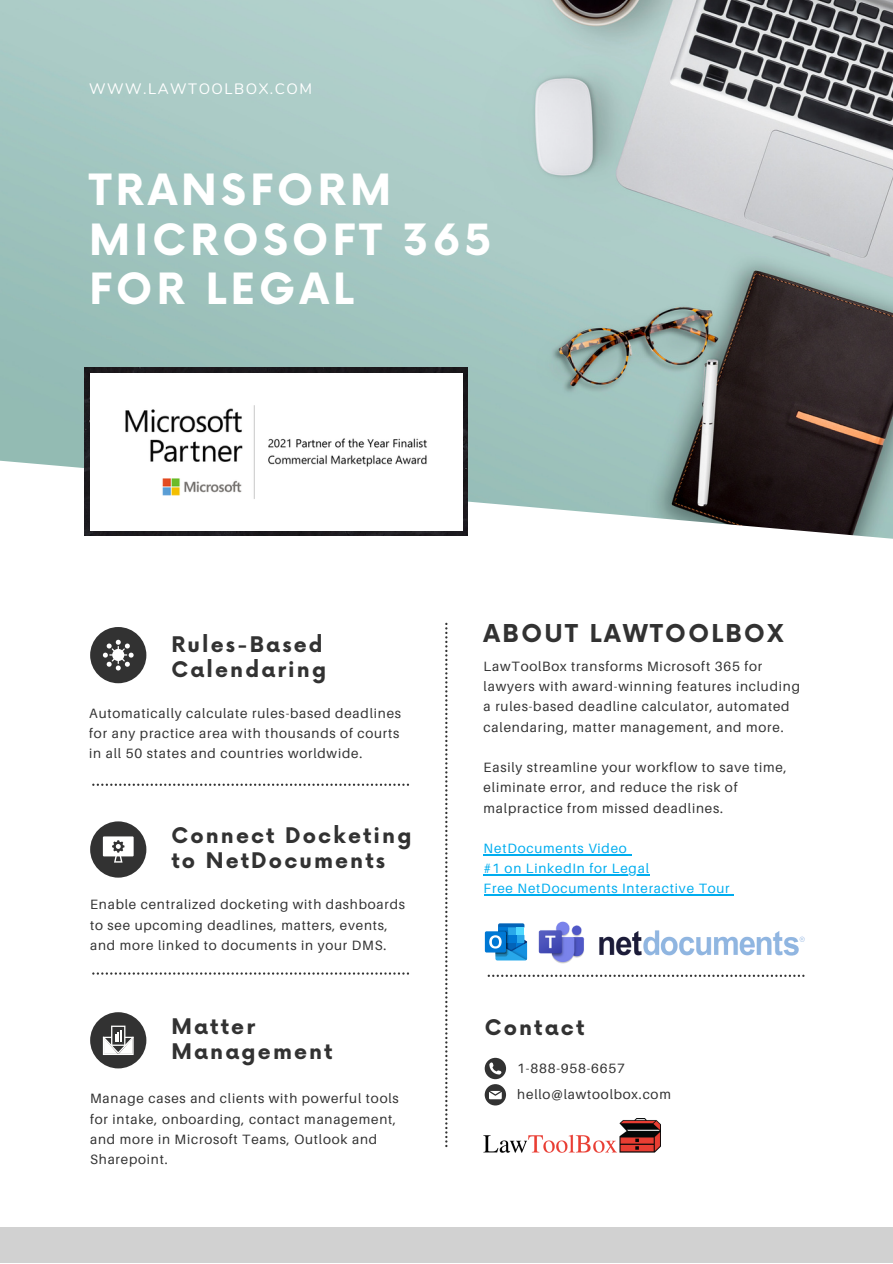
<style>
.page{position:relative;width:893px;height:1264px;background:#fff}
.page>*{position:absolute;margin:0;border:0;box-sizing:border-box;transform-origin:0 0}
.t1{font:700 42px/49.5px "Now";letter-spacing:.1em;color:#fff}
.t2{font:700 24px "Now";letter-spacing:.1em;color:#323232}
.t3{font:700 21px/24.8px "Now";letter-spacing:.1em;color:#323232}
.t4{font:15px "Nunito";letter-spacing:.1em;color:#fff}
.t5{font:13.5px/20.2px "Aileron";letter-spacing:.06em;color:#323232}
.t6{font:13.5px/20.2px "Aileron";letter-spacing:.06em;color:#00adef}
</style>
<div class="page">
<img style="left:0;top:0;width:892px;height:539px">
<svg style="left:445px;top:622px;width:2px;height:525px"></svg>
<svg style="left:487px;top:974px;width:317px;height:2px"></svg>
<svg style="left:92px;top:783px;width:317px;height:2px"></svg>
<svg style="left:92px;top:972px;width:317px;height:2px"></svg>
<svg style="left:484px;top:1057px;width:22px;height:48px"></svg>
<div style="left:0;top:1227px;width:892px;height:35px;background:#d1d1d1"></div>
<div style="left:90px;top:821px;width:56px;height:56px;background:#323232;border-radius:50%"></div>
<svg style="left:103px;top:836px;width:31px;height:26px"></svg>
<div style="left:90px;top:627px;width:56px;height:56px;background:#323232;border-radius:50%"></div>
<svg style="left:103px;top:639px;width:31px;height:31px"></svg>
<img style="left:85px;top:368px;width:382px;height:167px">
<img style="left:90px;top:373px;width:372px;height:158px">
<img style="left:483px;top:1118px;width:177px;height:35px">
<svg style="left:485px;top:923px;width:32px;height:37px"></svg>
<div style="left:90px;top:1012px;width:56px;height:56px;background:#323232;border-radius:50%"></div>
<svg style="left:103px;top:1025px;width:31px;height:30px"></svg>
<img style="left:606px;top:930px;width:199px;height:26px">
<img style="left:517px;top:921px;width:89px;height:56px">
<hr style="left:483px;top:854px;width:144px;height:1px;background:#00adef">
<hr style="left:483px;top:874px;width:166px;height:1px;background:#00adef">
<hr style="left:483px;top:894px;width:247px;height:1px;background:#00adef">
<p class="t4" style="left:89px;top:79px;width:224px">WWW.LAWTOOLBOX.COM</p>
<h1 class="t1" style="left:89px;top:168px;width:404px">TRANSFORM<br>MICROSOFT 365<br>FOR LEGAL</h1>
<h3 class="t3" style="left:171px;top:633px;width:156px">Rules-Based<br>Calendaring</h3>
<p class="t5" style="left:89px;top:702px;width:313px">Automatically calculate rules-based deadlines for any practice area with thousands of courts in all 50 states and countries worldwide.</p>
<h3 class="t3" style="left:171px;top:824px;width:242px">Connect Docketing to NetDocuments</h3>
<p class="t5" style="left:90px;top:894px;width:316px">Enable centralized docketing with dashboards to see upcoming deadlines, matters, events, and more linked to documents in your DMS.</p>
<h3 class="t3" style="left:171px;top:1015px;width:163px">Matter<br>Management</h3>
<p class="t5" style="left:90px;top:1088px;width:310px">Manage cases and clients with powerful tools for intake, onboarding, contact management, and more in Microsoft Teams, Outlook and Sharepoint.</p>
<h2 class="t2" style="left:483px;top:621px;width:301px">ABOUT LAWTOOLBOX</h2>
<p class="t5" style="left:483px;top:655px;width:318px">LawToolBox transforms Microsoft 365 for lawyers with award-winning features including a rules-based deadline calculator, automated calendaring, matter management, and more.</p>
<p class="t5" style="left:483px;top:757px;width:304px">Easily streamline your workflow to save time, eliminate error, and reduce the risk of malpractice from missed deadlines.</p>
<p class="t6" style="left:483px;top:837px;width:247px">NetDocuments Video<br>#1 on LinkedIn for Legal<br>Free NetDocuments Interactive Tour</p>
<h3 class="t3" style="left:484px;top:1016px;width:101px">Contact</h3>
<p class="t5" style="left:517px;top:1054px;width:155px;line-height:26.2px">1-888-958-6657 hello@lawtoolbox.com</p>
</div>
